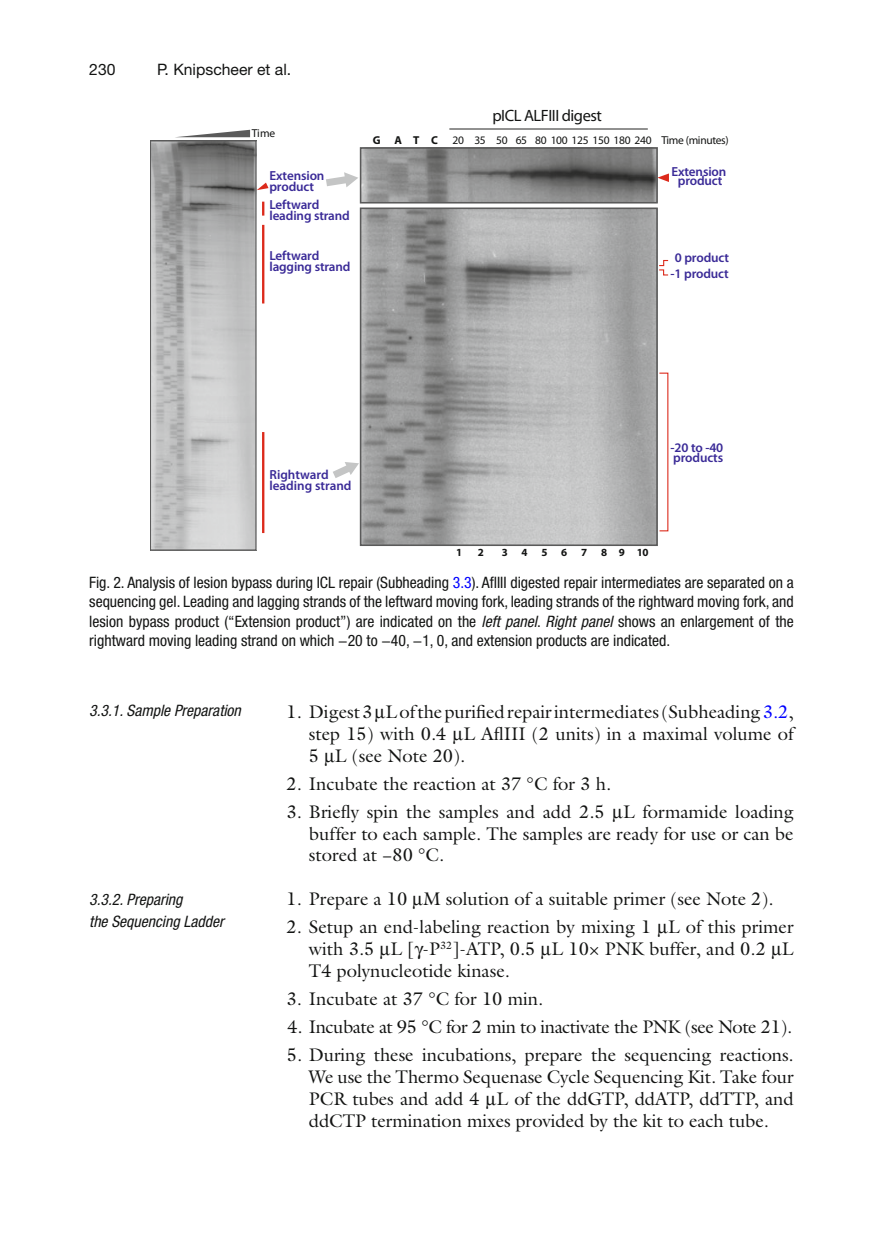
<style>
.page{position:relative;width:883px;height:1260px;background:#fff}
.page>*{position:absolute;margin:0;border:0;box-sizing:border-box;transform-origin:0 0}
.t1{font:18.38px/21.9px "Galliard";color:#131413;text-align:justify}
.t2{font:18.38px "Galliard";letter-spacing:-.025em;color:#131413}
.t3{font:16.45px "Myriad Pro";letter-spacing:-.03em;color:#131413}
.t4{font:condensed 15.75px/19.2px "Helvetica Neue";color:#131413;text-align:justify}
.t5{font:italic condensed 15.75px/21.9px "Helvetica Neue";color:#131413}
.t6{font:15.75px "Helvetica Neue";color:#131413}
.t7{font:600 13.12px/10.7px "Myriad Pro";letter-spacing:-.01em;color:#3a2a97}
.t8{font:11.55px "Myriad Pro";letter-spacing:-.03em;color:#131413}
.t9{font:700 11.55px "Myriad Pro";color:#131413}
.t10{font:700 11.03px "Myriad Pro";color:#131413}
.s1{color:#00f}
.s2{font-style:italic}
</style>
<div class="page">
<img style="left:152px;top:142px;width:102px;height:407px">
<img style="left:363px;top:150px;width:292px;height:51px">
<img style="left:363px;top:211px;width:292px;height:332px">
<hr style="left:449px;top:128px;width:199px;height:2px;background:#747473">
<svg style="left:257px;top:183px;width:12px;height:7px"></svg>
<hr style="left:262px;top:432px;width:2px;height:101px;background:#dc2a1b">
<hr style="left:262px;top:225px;width:2px;height:79px;background:#dc2a1b">
<svg style="left:262px;top:202px;width:2px;height:14px"></svg>
<svg style="left:326px;top:172px;width:32px;height:15px"></svg>
<svg style="left:333px;top:462px;width:26px;height:16px"></svg>
<svg style="left:658px;top:173px;width:11px;height:9px"></svg>
<svg style="left:178px;top:130px;width:72px;height:7px"></svg>
<svg style="left:659px;top:260px;width:10px;height:16px"></svg>
<div style="left:360px;top:147px;width:298px;height:57px;border:2px solid #5a5a5a"></div>
<div style="left:360px;top:208px;width:298px;height:338px;border:2px solid #5a5a5a"></div>
<div style="left:150px;top:140px;width:106px;height:411px;border:1px solid #5a5a5a"></div>
<p class="t6" style="left:89px;top:64px;width:28px">230</p>
<p class="t6" style="left:157px;top:64px;width:136px">P. Knipscheer et al.</p>
<p class="t8" style="left:252px;top:129px;width:25px">Time</p>
<p class="t7" style="left:269px;top:172px;width:57px">Extension product</p>
<p class="t7" style="left:269px;top:200px;width:82px">Leftward leading strand</p>
<p class="t7" style="left:269px;top:251px;width:83px">Leftward lagging strand</p>
<p class="t9" style="left:373px;top:133px;width:67px">G A T C</p>
<p class="t3" style="left:492px;top:109px;width:111px">pICL ALFIII digest</p>
<p class="t8" style="left:453px;top:136px;width:278px">20 35 50 65 80 100 125 150 180 240 Time (minutes)</p>
<p class="t7" style="left:671px;top:167px;width:57px;line-height:9.8px;text-align:center">Extension product</p>
<p class="t7" style="left:675px;top:254px;width:56px">0 product</p>
<p class="t7" style="left:671px;top:269px;width:60px">-1 product</p>
<p class="t7" style="left:269px;top:471px;width:84px">Rightward leading strand</p>
<p class="t7" style="left:671px;top:444px;width:54px;line-height:9.8px">-20 to -40 products</p>
<p class="t10" style="left:456px;top:546px;width:8px">1</p>
<p class="t10" style="left:478px;top:546px;width:8px">2</p>
<p class="t10" style="left:502px;top:546px;width:8px">3</p>
<p class="t10" style="left:522px;top:546px;width:8px">4</p>
<p class="t10" style="left:541px;top:546px;width:8px">5</p>
<p class="t10" style="left:561px;top:546px;width:8px">6</p>
<p class="t10" style="left:581px;top:546px;width:8px">7</p>
<p class="t10" style="left:601px;top:546px;width:49px">8 9 10</p>
<p class="t4" style="left:89px;top:574px;width:706px">Fig. 2. Analysis of lesion bypass during ICL repair (Subheading <span class="s1">3.3</span> ). A fl III digested repair intermediates are separated on a sequencing gel. Leading and lagging strands of the leftward moving fork, leading strands of the rightward moving fork, and lesion bypass product (“Extension product”) are indicated on the <span class="s2">left panel</span> . <span class="s2">Right panel</span> shows an enlargement of the rightward moving leading strand on which −20 to −40, −1, 0, and extension products are indicated.</p>
<p class="t5" style="left:89px;top:701px;width:153px">3.3.1. Sample Preparation</p>
<p class="t5" style="left:89px;top:890px;width:136px">3.3.2. Preparing<br>the Sequencing Ladder</p>
<p class="t1" style="left:309px;top:703px;width:486px;text-indent:-22px">1. Digest 3 L of the puri fi ed repair intermediates (Subheading <span class="s1">3.2</span>, step 15) with 0.4 L A fl III (2 units) in a maximal volume of 5 L (see Note 20).</p>
<p class="t1" style="left:287px;top:774px;width:326px">2. Incubate the reaction at 37 °C for 3 h.</p>
<p class="t1" style="left:309px;top:802px;width:486px;text-indent:-22px">3. Brie fl y spin the samples and add 2.5 L formamide loading buffer to each sample. The samples are ready for use or can be stored at −80 °C.</p>
<p class="t1" style="left:287px;top:890px;width:489px">1. Prepare a 10 M solution of a suitable primer (see Note 2).</p>
<p class="t1" style="left:309px;top:918px;width:486px;text-indent:-22px">2. Setup an end-labeling reaction by mixing 1 L of this primer with 3.5 L [ -P <sup>32</sup>]-ATP, 0.5 L 10× PNK buffer, and 0.2 L T4 polynucleotide kinase.</p>
<p class="t1" style="left:287px;top:990px;width:258px">3. Incubate at 37 °C for 10 min.</p>
<p class="t2" style="left:288px;top:1020px;width:506px">4. Incubate at 95 °C for 2 min to inactivate the PNK (see Note 21).</p>
<p class="t1" style="left:309px;top:1046px;width:486px;text-indent:-22px">5. During these incubations, prepare the sequencing reactions.<br>We use the Thermo Sequenase Cycle Sequencing Kit. Take four PCR tubes and add 4 L of the ddGTP, ddATP, ddTTP, and ddCTP termination mixes provided by the kit to each tube.</p>
</div>
